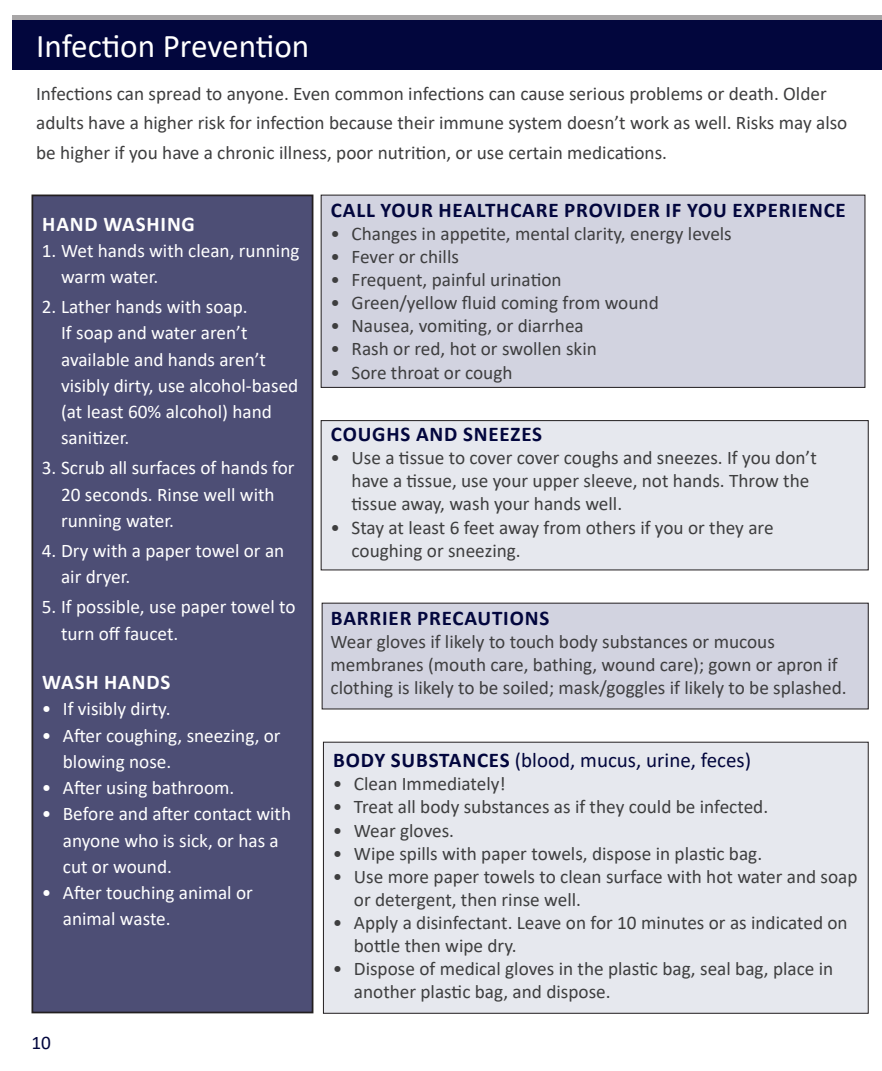
<style>
.page{position:relative;width:882px;height:1071px;background:#fff}
.page>*{position:absolute;margin:0;border:0;box-sizing:border-box;transform-origin:0 0}
.t1{font:33.25px "Calibri";color:#fff}
.Paragraph{font:700 21px "Calibri";letter-spacing:.04em;color:#02063d}
.Paragraph-2{font:21px "Calibri";color:#02063d}
.Paragraph-3{font:700 21px "Calibri";letter-spacing:.04em;color:#fff}
.Paragraph-4{font:19.25px/23.1px "Calibri";color:#3e3e3f}
.t2{font:19.25px/26.2px "Calibri";color:#fff}
.Paragraph-5{font:19.25px "Calibri";color:#02063d}
.s1{font-weight:700}
</style>
<div class="page">
<div style="left:13px;top:20px;width:869px;height:49px;background:#02063d"></div>
<hr style="left:13px;top:16px;width:869px;height:4px;background:#a8a6a7">
<div style="left:321px;top:195px;width:544px;height:192px;background:#d2d3e0"></div>
<div style="left:321px;top:195px;width:544px;height:193px;border:1px solid #231f20"></div>
<div style="left:322px;top:603px;width:546px;height:106px;background:#d2d3e0"></div>
<div style="left:323px;top:742px;width:545px;height:271px;background:#e6e8ee"></div>
<div style="left:323px;top:742px;width:545px;height:272px;border:1px solid #231f20"></div>
<div style="left:321px;top:421px;width:547px;height:149px;background:#e6e8ee"></div>
<div style="left:321px;top:420px;width:547px;height:150px;border:1px solid #231f20"></div>
<div style="left:32px;top:195px;width:281px;height:818px;background:#4d4e75"></div>
<div style="left:32px;top:195px;width:281px;height:818px;border:2px solid #231f20"></div>
<p class="t1" style="left:36px;top:23px;width:275px">Infection Prevention</p>
<p class="Paragraph-4" style="left:36px;top:78px;width:813px;line-height:29.8px">Infections can spread to anyone. Even common infections can cause serious problems or death. Older adults have a higher risk for infection because their immune system doesn’t work as well. Risks may also be higher if you have a chronic illness, poor nutrition, or use certain medications.</p>
<p class="Paragraph-3" style="left:42px;top:209px;width:154px">HAND WASHING</p>
<p class="t2" style="left:61px;top:237px;width:240px;text-indent:-19px">1. Wet hands with clean, running warm water.</p>
<p class="t2" style="left:61px;top:293px;width:239px;text-indent:-19px">2. Lather hands with soap.<br>If soap and water aren’t available and hands aren’t visibly dirty, use alcohol-based (at least 60% alcohol) hand sanitizer.</p>
<p class="t2" style="left:61px;top:454px;width:235px;text-indent:-19px">3. Scrub all surfaces of hands for<br>20 seconds. Rinse well with running water.</p>
<p class="t2" style="left:61px;top:537px;width:225px;text-indent:-19px">4. Dry with a paper towel or an air dryer.</p>
<p class="t2" style="left:61px;top:593px;width:236px;text-indent:-19px">5. If possible, use paper towel to turn off faucet.</p>
<p class="Paragraph-3" style="left:42px;top:667px;width:130px">WASH HANDS</p>
<p class="t2" style="left:42px;top:695px;width:130px">• If visibly dirty.</p>
<p class="t2" style="left:63px;top:722px;width:219px;text-indent:-21px">• After coughing, sneezing, or blowing nose.</p>
<p class="t2" style="left:42px;top:774px;width:194px">• After using bathroom.</p>
<p class="t2" style="left:63px;top:800px;width:230px;text-indent:-21px">• Before and after contact with anyone who is sick, or has a cut or wound.</p>
<p class="t2" style="left:63px;top:879px;width:192px;text-indent:-21px">• After touching animal or animal waste.</p>
<p class="Paragraph-5" style="left:32px;top:1029px;width:21px">10</p>
<p class="Paragraph" style="left:331px;top:195px;width:516px">CALL YOUR HEALTHCARE PROVIDER IF YOU EXPERIENCE</p>
<p class="Paragraph-4" style="left:331px;top:222px;width:403px">• Changes in appetite, mental clarity, energy levels</p>
<p class="Paragraph-4" style="left:331px;top:245px;width:130px">• Fever or chills</p>
<p class="Paragraph-4" style="left:331px;top:268px;width:233px">• Frequent, painful urination</p>
<p class="Paragraph-4" style="left:331px;top:291px;width:330px">• Green/yellow fluid coming from wound</p>
<p class="Paragraph-4" style="left:331px;top:314px;width:255px">• Nausea, vomiting, or diarrhea</p>
<p class="Paragraph-4" style="left:331px;top:337px;width:268px">• Rash or red, hot or swollen skin</p>
<p class="Paragraph-4" style="left:331px;top:360px;width:183px">• Sore throat or cough</p>
<p class="Paragraph" style="left:331px;top:419px;width:213px">COUGHS AND SNEEZES</p>
<p class="Paragraph-4" style="left:352px;top:446px;width:467px;text-indent:-21px">• Use a tissue to cover cover coughs and sneezes. If you don’t have a tissue, use your upper sleeve, not hands. Throw the tissue away, wash your hands well.</p>
<p class="Paragraph-4" style="left:352px;top:515px;width:424px;text-indent:-21px">• Stay at least 6 feet away from others if you or they are coughing or sneezing.</p>
<p class="Paragraph" style="left:331px;top:603px;width:220px">BARRIER PRECAUTIONS</p>
<p class="Paragraph-4" style="left:331px;top:630px;width:518px">Wear gloves if likely to touch body substances or mucous membranes (mouth care, bathing, wound care); gown or apron if clothing is likely to be soiled; mask/goggles if likely to be splashed.</p>
<p class="Paragraph-2" style="left:333px;top:746px;width:419px"><span class="s1">BODY SUBSTANCES</span> (blood, mucus, urine, feces)</p>
<p class="Paragraph-4" style="left:333px;top:772px;width:174px">• Clean Immediately!</p>
<p class="Paragraph-4" style="left:333px;top:795px;width:437px">• Treat all body substances as if they could be infected.</p>
<p class="Paragraph-4" style="left:333px;top:818px;width:123px">• Wear gloves.</p>
<p class="Paragraph-4" style="left:333px;top:841px;width:431px">• Wipe spills with paper towels, dispose in plastic bag.</p>
<p class="Paragraph-4" style="left:354px;top:864px;width:505px;text-indent:-21px">• Use more paper towels to clean surface with hot water and soap or detergent, then rinse well.</p>
<p class="Paragraph-4" style="left:354px;top:910px;width:495px;text-indent:-21px">• Apply a disinfectant. Leave on for 10 minutes or as indicated on bottle then wipe dry.</p>
<p class="Paragraph-4" style="left:354px;top:957px;width:481px;text-indent:-21px">• Dispose of medical gloves in the plastic bag, seal bag, place in another plastic bag, and dispose.</p>
</div>
